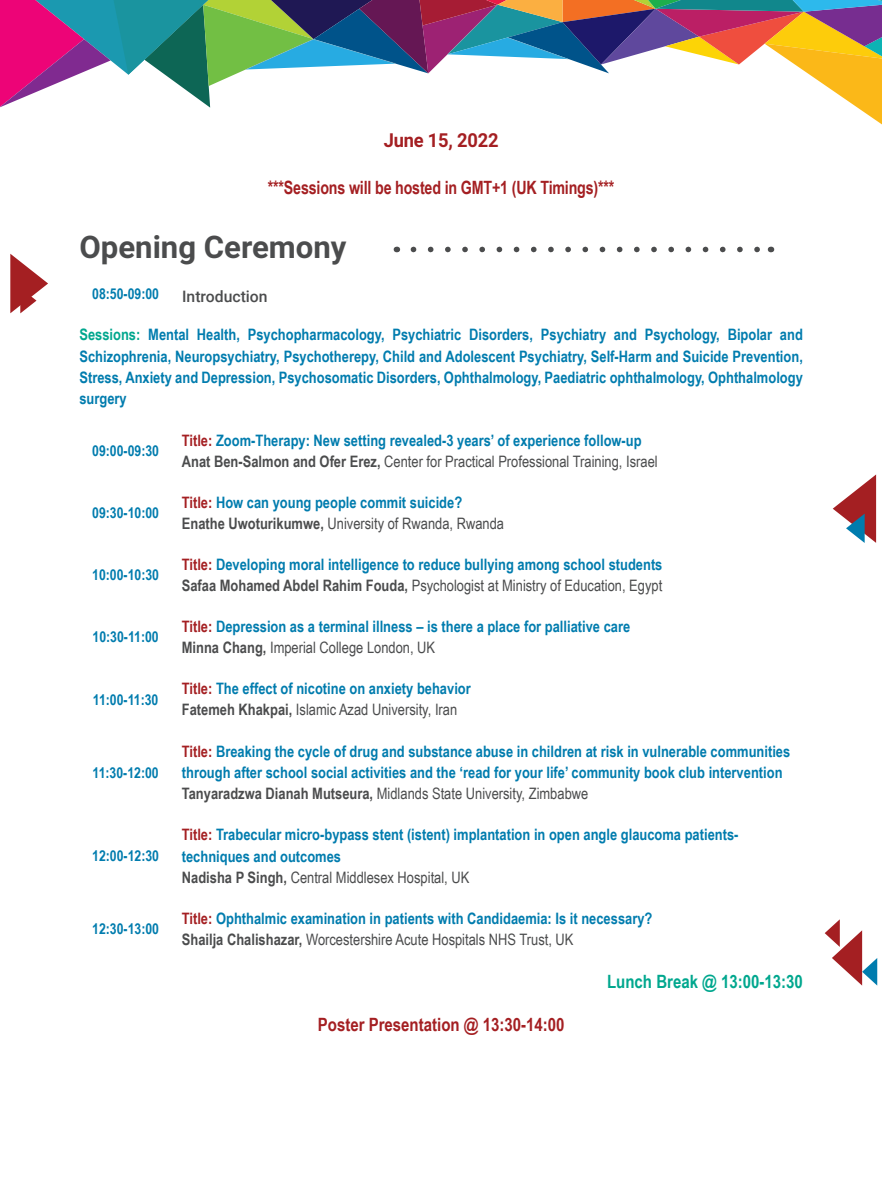
<style>
.page{position:relative;width:882px;height:1197px;background:#fff}
.page>*{position:absolute;margin:0;border:0;box-sizing:border-box;transform-origin:0 0}
.t1{font:700 31.15px "Roboto";color:#4b4c4d}
.t2{font:700 19.25px "Roboto";letter-spacing:-.01em;color:#a41f22;scale:.95 1}
.t3{font:700 18.38px "Arial Narrow";letter-spacing:-.01em;color:#a41f22;scale:.95 1}
.t4{font:700 18.38px "Arial Narrow";letter-spacing:-.01em;color:#a41f22}
.t5{font:700 18.38px "Arial Narrow";color:#00a78e}
.Introduction{font:700 15.75px/21px "Arial Narrow";color:#007cae}
.t6{font:500 15.75px "Roboto";color:#4b4c4d}
.t7{font:700 15.05px "Arial Narrow";color:#007cae}
.s1{color:#00a78e}
.s2{color:#a41f22}
.s3{color:#4b4c4d}
.s4{font-weight:400;color:#4b4c4d}
</style>
<div class="page">
<svg style="left:0;top:0;width:882px;height:125px"></svg>
<svg style="left:833px;top:474px;width:43px;height:69px"></svg>
<svg style="left:825px;top:919px;width:52px;height:67px"></svg>
<svg style="left:10px;top:254px;width:38px;height:59px"></svg>
<svg style="left:413px;top:247px;width:347px;height:5px"></svg>
<p class="t2" style="left:384px;top:127px;width:122px">June 15, 2022</p>
<p class="t3" style="left:268px;top:174px;width:366px">***Sessions will be hosted in GMT+1 (UK Timings)***</p>
<p class="t1" style="left:79px;top:225px;width:269px">Opening Ceremony</p>
<p class="t7" style="left:92px;top:282px;width:68px">08:50-09:00</p>
<p class="t6" style="left:182px;top:285px;width:87px">Introduction</p>
<p class="Introduction" style="left:79px;top:323px;width:725px;text-align:justify"><span class="s1">Sessions:</span> Mental Health, Psychopharmacology, Psychiatric Disorders, Psychiatry and Psychology, Bipolar and Schizophrenia, Neuropsychiatry, Psychotherepy, Child and Adolescent Psychiatry, Self-Harm and Suicide Prevention, Stress, Anxiety and Depression, Psychosomatic Disorders, Ophthalmology, Paediatric ophthalmology, Ophthalmology surgery</p>
<p class="t7" style="left:92px;top:439px;width:68px">09:00-09:30</p>
<p class="Introduction" style="left:182px;top:429px;width:477px"><span class="s2">Title:</span> Zoom-Therapy: New setting revealed-3 years’ of experience follow-up<br><span class="s3">Anat Ben-Salmon and Ofer Erez,</span> <span class="s4">Center for Practical Professional Training, Israel</span></p>
<p class="t7" style="left:92px;top:501px;width:68px">09:30-10:00</p>
<p class="Introduction" style="left:182px;top:491px;width:324px"><span class="s2">Title:</span> How can young people commit suicide?<br><span class="s3">Enathe Uwoturikumwe,</span> <span class="s4">University of Rwanda, Rwanda</span></p>
<p class="t7" style="left:92px;top:564px;width:68px">10:00-10:30</p>
<p class="Introduction" style="left:182px;top:553px;width:482px"><span class="s2">Title:</span> Developing moral intelligence to reduce bullying among school students<br><span class="s3">Safaa Mohamed Abdel Rahim Fouda,</span> <span class="s4">Psychologist at Ministry of Education, Egypt</span></p>
<p class="t7" style="left:93px;top:626px;width:68px">10:30-11:00</p>
<p class="Introduction" style="left:182px;top:615px;width:450px"><span class="s2">Title:</span> Depression as a terminal illness – is there a place for palliative care<br><span class="s3">Minna Chang,</span> <span class="s4">Imperial College London, UK</span></p>
<p class="t7" style="left:93px;top:688px;width:67px">11:00-11:30</p>
<p class="Introduction" style="left:182px;top:678px;width:291px"><span class="s2">Title:</span> The effect of nicotine on anxiety behavior<br><span class="s3">Fatemeh Khakpai,</span> <span class="s4">Islamic Azad University, Iran</span></p>
<p class="t7" style="left:93px;top:761px;width:68px">11:30-12:00</p>
<p class="t7" style="left:92px;top:844px;width:68px">12:00-12:30</p>
<p class="Introduction" style="left:182px;top:740px;width:610px"><span class="s2">Title:</span> Breaking the cycle of drug and substance abuse in children at risk in vulnerable communities through after school social activities and the ‘read for your life’ community book club intervention<br><span class="s3">Tanyaradzwa Dianah Mutseura,</span> <span class="s4">Midlands State University, Zimbabwe</span></p>
<p class="Introduction" style="left:182px;top:823px;width:558px"><span class="s2">Title:</span> Trabecular micro-bypass stent (istent) implantation in open angle glaucoma patients&shy;techniques and outcomes<br><span class="s3">Nadisha P Singh,</span> <span class="s4">Central Middlesex Hospital, UK</span></p>
<p class="t7" style="left:92px;top:917px;width:68px">12:30-13:00</p>
<p class="Introduction" style="left:182px;top:907px;width:472px"><span class="s2">Title:</span> Ophthalmic examination in patients with Candidaemia: Is it necessary?<br><span class="s3">Shailja Chalishazar,</span> <span class="s4">Worcestershire Acute Hospitals NHS Trust, UK</span></p>
<p class="t5" style="left:607px;top:968px;width:197px">Lunch Break @ 13:00-13:30</p>
<p class="t4" style="left:318px;top:1011px;width:248px">Poster Presentation @ 13:30-14:00</p>
</div>
